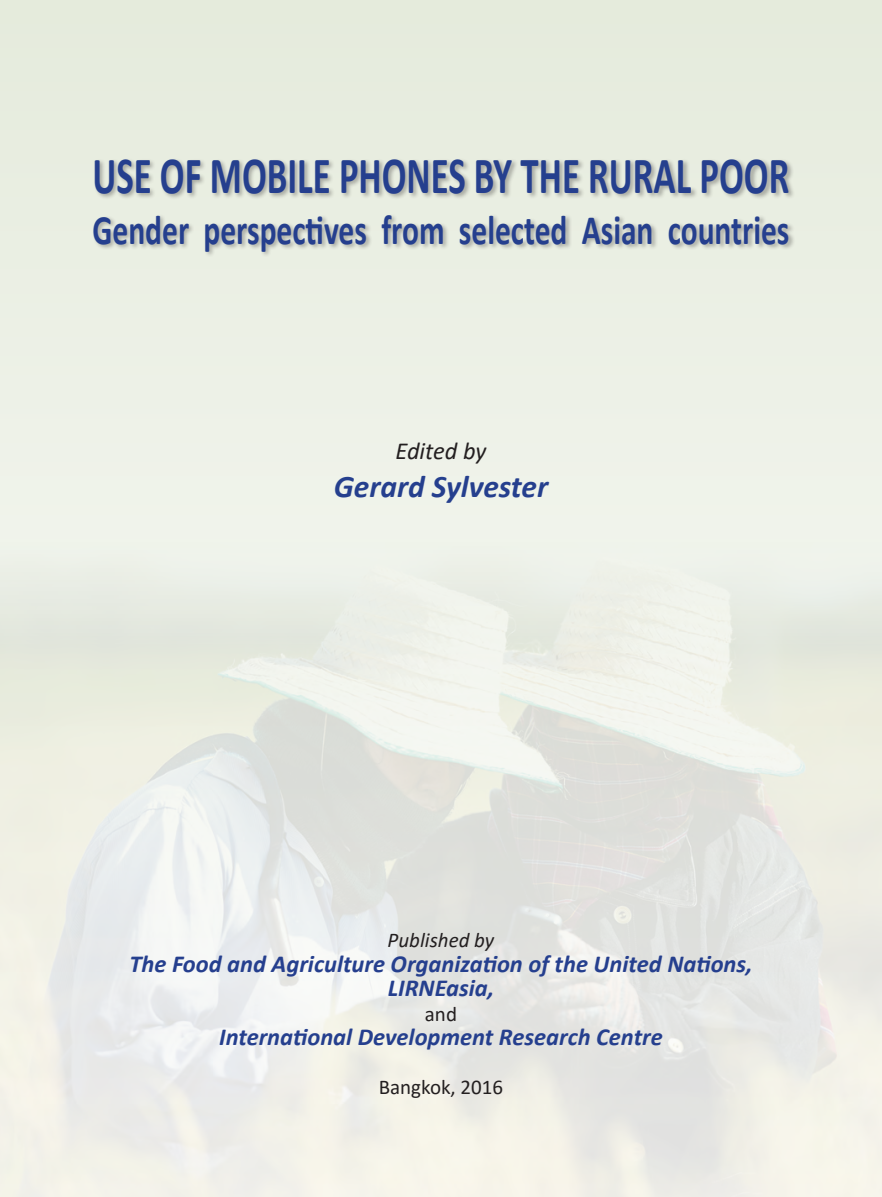
<style>
.page{position:relative;width:882px;height:1197px;background:#ecf0e5}
.page>*{position:absolute;margin:0;border:0;box-sizing:border-box;transform-origin:0 0}
.t1{font:700 52.5px "Calibri";color:#253f8e;scale:.7 1}
.t2{font:700 42px "Calibri";color:#253f8e;scale:.75 1}
.t3{font:italic 700 31.5px "Calibri";color:#253f8e}
.t4{font:italic 700 24.5px "Calibri";color:#253f8e}
.t5{font:italic 24.5px "Calibri";color:#231f20}
.t6{font:21px "Calibri";color:#231f20}
.t7{font:italic 21px "Calibri";color:#231f20}
</style>
<div class="page">
<img style="left:0;top:625px;width:882px;height:572px">
<div style="left:92px;top:158px;width:703px;height:100px;background:#231f20;opacity:.33"></div>
<p class="t1" style="left:92px;top:139px;width:997px">USE OF MOBILE PHONES BY THE RURAL POOR</p>
<p class="t2" style="left:92px;top:200px;width:931px">Gender perspectives from selected Asian countries</p>
<p class="t5" style="left:396px;top:434px;width:92px">Edited by</p>
<p class="t3" style="left:334px;top:464px;width:216px">Gerard Sylvester</p>
<p class="t7" style="left:388px;top:926px;width:108px">Published by</p>
<p class="t4" style="left:129px;top:946px;width:625px">The Food and Agriculture Organization of the United Nations,</p>
<p class="t4" style="left:388px;top:971px;width:108px">LIRNEasia,</p>
<p class="t6" style="left:425px;top:999px;width:34px">and</p>
<p class="t4" style="left:219px;top:1020px;width:445px">International Development Research Centre</p>
<p class="t6" style="left:379px;top:1073px;width:126px">Bangkok, 2016</p>
</div>
